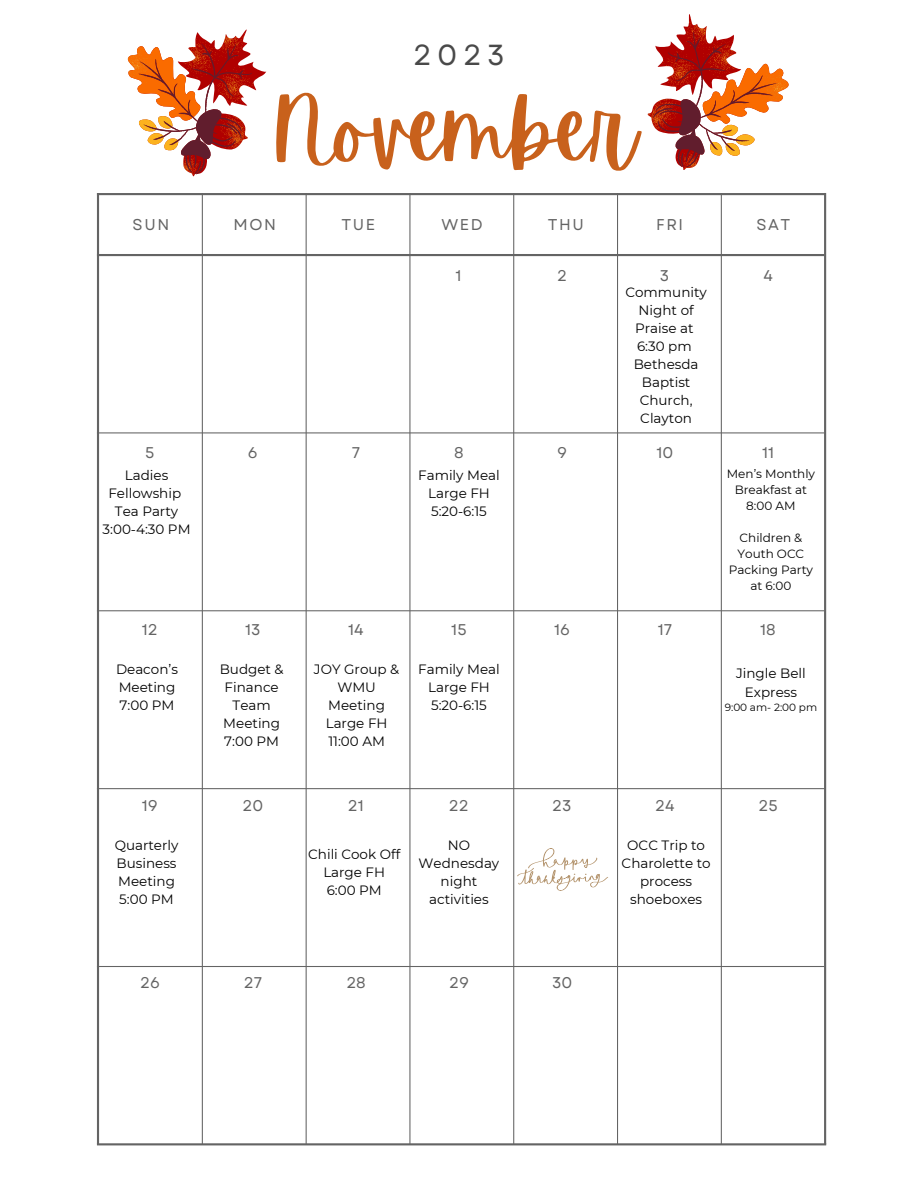
<style>
.page{position:relative;width:918px;height:1188px;background:#fff}
.page>*{position:absolute;margin:0;border:0;box-sizing:border-box;transform-origin:0 0}
.t1{font:28.95px "Garet";color:#494949}
.t2{font:15.6px "Garet";letter-spacing:.105em;color:#646464}
.t3{font:15.45px "Garet";color:#646464}
.t4{font:13.5px/18px "Montserrat";color:#000;text-align:center}
.t5{font:12px/16px "Montserrat";color:#000;text-align:center}
.t6{font:10.5px "Montserrat";color:#000}
</style>
<div class="page">
<hr style="left:97px;top:254px;width:727px;height:2px;background:#646464">
<hr style="left:97px;top:193px;width:728px;height:2px;background:#646464">
<hr style="left:202px;top:193px;width:1px;height:951px;background:#646464">
<hr style="left:306px;top:193px;width:1px;height:951px;background:#646464">
<hr style="left:409px;top:193px;width:1px;height:951px;background:#646464">
<hr style="left:513px;top:193px;width:1px;height:951px;background:#646464">
<hr style="left:617px;top:193px;width:1px;height:951px;background:#646464">
<hr style="left:721px;top:193px;width:1px;height:951px;background:#646464">
<hr style="left:97px;top:1143px;width:729px;height:2px;background:#646464">
<hr style="left:97px;top:432px;width:727px;height:1px;background:#646464">
<hr style="left:97px;top:610px;width:727px;height:1px;background:#646464">
<hr style="left:97px;top:788px;width:727px;height:1px;background:#646464">
<hr style="left:97px;top:966px;width:727px;height:1px;background:#646464">
<hr style="left:97px;top:193px;width:2px;height:951px;background:#646464">
<hr style="left:824px;top:193px;width:2px;height:951px;background:#646464">
<svg style="left:517px;top:848px;width:91px;height:43px"></svg>
<svg style="left:127px;top:14px;width:662px;height:163px"></svg>
<p class="t1" style="left:413px;top:34px;width:93px">2023</p>
<p class="t2" style="left:133px;top:213px;width:38px">SUN</p>
<p class="t2" style="left:233px;top:213px;width:44px">MON</p>
<p class="t2" style="left:341px;top:213px;width:35px">TUE</p>
<p class="t2" style="left:441px;top:213px;width:43px">WED</p>
<p class="t2" style="left:548px;top:213px;width:38px">THU</p>
<p class="t2" style="left:656px;top:213px;width:29px">FRI</p>
<p class="t2" style="left:756px;top:213px;width:36px">SAT</p>
<p class="t3" style="left:455px;top:265px;width:8px">1</p>
<p class="t3" style="left:557px;top:265px;width:11px">2</p>
<p class="t3" style="left:660px;top:265px;width:11px">3</p>
<p class="t3" style="left:763px;top:265px;width:11px">4</p>
<p class="t4" style="left:625px;top:284px;width:83px">Community<br>Night of<br>Praise at</p>
<p class="t4" style="left:637px;top:338px;width:56px">6:30 pm</p>
<p class="t4" style="left:634px;top:356px;width:66px">Bethesda<br>Baptist<br>Church,<br>Clayton</p>
<p class="t3" style="left:145px;top:442px;width:11px">5</p>
<p class="t3" style="left:248px;top:442px;width:11px">6</p>
<p class="t3" style="left:352px;top:442px;width:10px">7</p>
<p class="t3" style="left:454px;top:442px;width:11px">8</p>
<p class="t3" style="left:557px;top:442px;width:11px">9</p>
<p class="t3" style="left:657px;top:442px;width:18px">10</p>
<p class="t3" style="left:762px;top:442px;width:14px">11</p>
<p class="t4" style="left:108px;top:466px;width:74px">Ladies<br>Fellowship</p>
<p class="t4" style="left:115px;top:502px;width:65px">Tea Party</p>
<p class="t4" style="left:103px;top:520px;width:89px">3:00-4:30 PM</p>
<p class="t4" style="left:418px;top:466px;width:83px">Family Meal</p>
<p class="t4" style="left:428px;top:484px;width:63px">Large FH</p>
<p class="t4" style="left:431px;top:502px;width:57px">5:20-6:15</p>
<p class="t5" style="left:727px;top:466px;width:90px">Men’s Monthly<br>Breakfast at<br>8:00 AM</p>
<p class="t5" style="left:729px;top:530px;width:86px">Children &amp;<br>Youth OCC<br>Packing Party at 6:00</p>
<p class="t3" style="left:142px;top:618px;width:17px">12</p>
<p class="t3" style="left:245px;top:618px;width:17px">13</p>
<p class="t3" style="left:348px;top:618px;width:17px">14</p>
<p class="t3" style="left:451px;top:618px;width:17px">15</p>
<p class="t3" style="left:554px;top:618px;width:17px">16</p>
<p class="t3" style="left:658px;top:618px;width:16px">17</p>
<p class="t3" style="left:760px;top:618px;width:17px">18</p>
<p class="t4" style="left:116px;top:660px;width:63px;text-align:left">Deacon’s<br>Meeting</p>
<p class="t4" style="left:120px;top:696px;width:56px">7:00 PM</p>
<p class="t4" style="left:220px;top:660px;width:65px">Budget &amp;<br>Finance<br>Team<br>Meeting</p>
<p class="t4" style="left:224px;top:732px;width:56px">7:00 PM</p>
<p class="t4" style="left:314px;top:660px;width:87px">JOY Group &amp;<br>WMU<br>Meeting<br>Large FH</p>
<p class="t4" style="left:328px;top:732px;width:58px">11:00 AM</p>
<p class="t4" style="left:418px;top:660px;width:83px">Family Meal</p>
<p class="t4" style="left:428px;top:678px;width:63px">Large FH</p>
<p class="t4" style="left:431px;top:696px;width:57px">5:20-6:15</p>
<p class="t4" style="left:736px;top:664px;width:71px;line-height:18.5px">Jingle Bell<br>Express</p>
<p class="t6" style="left:725px;top:701px;width:94px">9:00 am- 2:00 pm</p>
<p class="t3" style="left:142px;top:795px;width:17px">19</p>
<p class="t3" style="left:242px;top:795px;width:22px">20</p>
<p class="t3" style="left:348px;top:795px;width:17px">21</p>
<p class="t3" style="left:449px;top:795px;width:21px">22</p>
<p class="t3" style="left:552px;top:795px;width:21px">23</p>
<p class="t3" style="left:655px;top:795px;width:21px">24</p>
<p class="t3" style="left:758px;top:795px;width:21px">25</p>
<p class="t4" style="left:115px;top:836px;width:65px;text-align:left">Quarterly<br>Business<br>Meeting</p>
<p class="t4" style="left:119px;top:890px;width:56px">5:00 PM</p>
<p class="t4" style="left:308px;top:845px;width:94px">Chili Cook Off</p>
<p class="t4" style="left:323px;top:863px;width:63px">Large FH</p>
<p class="t4" style="left:327px;top:881px;width:57px">6:00 PM</p>
<p class="t4" style="left:419px;top:836px;width:82px">NO<br>Wednesday night activities</p>
<p class="t3" style="left:140px;top:971px;width:21px">26</p>
<p class="t3" style="left:244px;top:971px;width:20px">27</p>
<p class="t3" style="left:346px;top:971px;width:21px">28</p>
<p class="t3" style="left:449px;top:971px;width:21px">29</p>
<p class="t3" style="left:552px;top:971px;width:22px">30</p>
<p class="t4" style="left:622px;top:836px;width:91px">OCC Trip to<br>Charolette to process shoeboxes</p>
</div>
